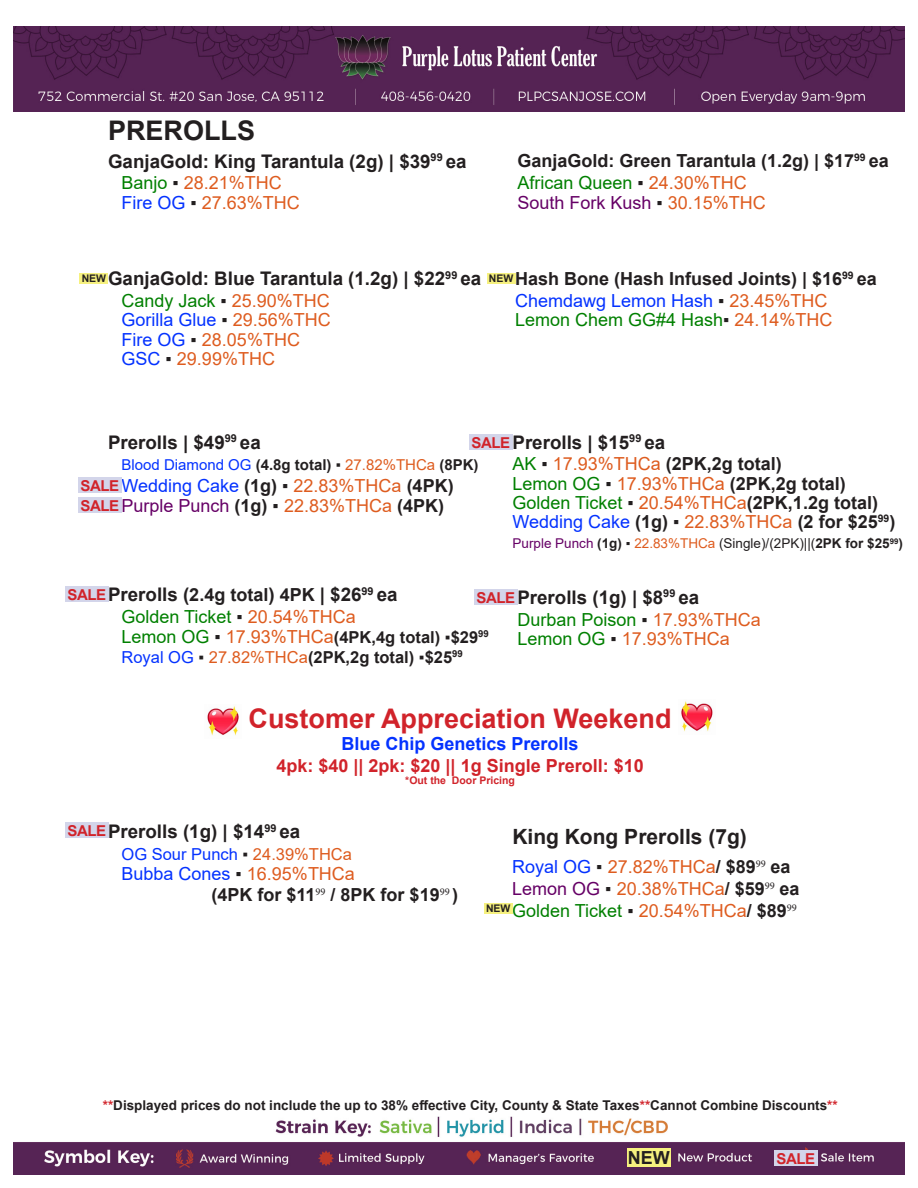
<style>
.page{position:relative;width:918px;height:1188px;background:#fff}
.page>*{position:absolute;margin:0;border:0;box-sizing:border-box;transform-origin:0 0}
.t1{font:700 27px "Arial";color:#d1232a}
.t2{font:700 27px "Arial";color:#231f20}
.t3{font:700 21px "Arial";color:#231f20}
.t4{font:700 18.75px "Arial";color:#231f20}
.t5{font:700 18px "Arial";color:#231f20}
.t6{font:18px "Arial";color:#008000}
.t7{font:18px "Arial";color:#de5c1f}
.t8{font:18px "Arial";color:#0432ff}
.t9{font:18px "Arial";color:#606}
.t10{font:700 18px "Arial";color:#d1232a}
.t11{font:700 18px "Arial";color:#0432ff}
.t12{font:700 16.5px "Arial";color:#231f20}
.t13{font:16.5px "Arial";color:#0432ff}
.t14{font:700 15px "Arial";color:#231f20}
.t15{font:700 15px "Arial";letter-spacing:-.03em;color:#d1232a}
.t16{font:700 13.5px "Arial";color:#231f20}
.t17{font:13.5px "Arial";color:#231f20}
.t18{font:700 10.5px "Arial";color:#d1232a}
.t19{font:700 10.5px "Arial";color:#231f20}
.t20{font:10.5px "Minion Pro";color:#231f20}
.t21{font:700 9.6px "Arial";color:#231f20}
.s1{color:#008000}
.s2{color:#231f20}
.s3{color:#de5c1f}
.s4{color:#0432ff}
.s5{font-weight:700;color:#231f20}
.s6{font-weight:400;color:#008000}
.s7{font-weight:400}
.s8{font-weight:400;color:#de5c1f}
.s9{font-weight:400;color:#0432ff}
.s10{color:#606}
.s11{font-weight:700}
.s12{font-size:18px}
.s13{font-weight:400;font-size:18px;color:#008000}
.s14{font-weight:400;font-size:18px}
.s15{font-weight:400;font-size:18px;color:#de5c1f}
.s16{color:#d1232a}
</style>
<div class="page">
<img style="left:14px;top:27px;width:890px;height:85px">
<img style="left:14px;top:1117px;width:890px;height:57px">
<div style="left:628px;top:1149px;width:43px;height:18px;background:#f6f17f"></div>
<div style="left:774px;top:1150px;width:44px;height:16px;background:#d3d5ea"></div>
<div style="left:484px;top:903px;width:28px;height:10px;background:#f6f17f"></div>
<div style="left:80px;top:273px;width:28px;height:11px;background:#f6f17f"></div>
<div style="left:487px;top:273px;width:28px;height:11px;background:#f6f17f"></div>
<img style="left:207px;top:706px;width:32px;height:30px">
<img style="left:681px;top:701px;width:32px;height:31px">
<div style="left:65px;top:822px;width:44px;height:16px;background:#d3d5ea"></div>
<div style="left:474px;top:589px;width:43px;height:16px;background:#d3d5ea"></div>
<div style="left:65px;top:586px;width:44px;height:16px;background:#d3d5ea"></div>
<div style="left:469px;top:434px;width:43px;height:16px;background:#d3d5ea"></div>
<div style="left:78px;top:477px;width:44px;height:16px;background:#d3d5ea"></div>
<div style="left:78px;top:497px;width:44px;height:16px;background:#d3d5ea"></div>
<p class="t2" style="left:108px;top:112px;width:149px">PREROLLS</p>
<p class="t4" style="left:108px;top:148px;width:360px">GanjaGold: King Tarantula (2g) | $39<sup>99</sup> ea</p>
<p class="t5" style="left:517px;top:148px;width:373px">GanjaGold: Green Tarantula (1.2g) | $17<sup>99</sup> ea</p>
<p class="t7" style="left:122px;top:170px;width:162px"><span class="s1">Banjo</span> <span class="s2">▪</span> 28.21%THC</p>
<p class="t6" style="left:517px;top:170px;width:231px">African Queen <span class="s2">▪</span> <span class="s3">24.30%THC</span></p>
<p class="t7" style="left:122px;top:190px;width:180px"><span class="s4">Fire OG</span> <span class="s2">▪</span> 27.63%THC</p>
<p class="t9" style="left:517px;top:190px;width:250px">South Fork Kush <span class="s2">▪</span> <span class="s3">30.15%THC</span></p>
<p class="t4" style="left:108px;top:266px;width:375px">GanjaGold: Blue Tarantula (1.2g) | $22<sup>99</sup> ea</p>
<p class="t6" style="left:122px;top:288px;width:210px">Candy Jack <span class="s2">▪</span> <span class="s3">25.90%THC</span></p>
<p class="t19" style="left:82px;top:271px;width:26px">NEW</p>
<p class="t5" style="left:515px;top:266px;width:363px">Hash Bone (Hash Infused Joints) | $16<sup>99</sup> ea</p>
<p class="t19" style="left:489px;top:271px;width:26px">NEW</p>
<p class="t8" style="left:515px;top:288px;width:314px">Chemdawg Lemon Hash <span class="s2">▪</span> <span class="s3">23.45%THC</span></p>
<p class="t6" style="left:515px;top:308px;width:319px">Lemon Chem GG#4 Hash<span class="s2">▪</span> <span class="s3">24.14%THC</span></p>
<p class="t8" style="left:122px;top:308px;width:211px">Gorilla Glue <span class="s2">▪</span> <span class="s3">29.56%THC</span></p>
<p class="t7" style="left:122px;top:327px;width:180px"><span class="s4">Fire OG</span> <span class="s2">▪</span> 28.05%THC</p>
<p class="t7" style="left:122px;top:347px;width:155px"><span class="s4">GSC</span> <span class="s2">▪</span> 29.99%THC</p>
<p class="t4" style="left:108px;top:429px;width:154px">Prerolls | $49<sup>99</sup> ea</p>
<p class="t8" style="left:122px;top:473px;width:334px">Wedding Cake <span class="s5">(1g)</span> <span class="s2">▪</span> <span class="s3">22.83%THCa</span> <span class="s5">(4PK)</span></p>
<p class="t9" style="left:122px;top:493px;width:324px">Purple Punch <span class="s5">(1g)</span> <span class="s2">▪</span> <span class="s3">22.83%THCa</span> <span class="s5">(4PK)</span></p>
<p class="t4" style="left:512px;top:429px;width:154px">Prerolls | $15<sup>99</sup> ea</p>
<p class="t15" style="left:472px;top:432px;width:40px">SALE</p>
<p class="t5" style="left:512px;top:451px;width:271px"><span class="s6">AK</span> <span class="s7">▪</span> <span class="s8">17.93%THCa</span> (2PK,2g total)</p>
<p class="t5" style="left:512px;top:471px;width:335px"><span class="s6">Lemon OG</span> <span class="s7">▪</span> <span class="s8">17.93%THCa</span> (2PK,2g total)</p>
<p class="t14" style="left:122px;top:455px;width:359px"><span class="s9">Blood Diamond OG</span> (4.8g total) <span class="s7">▪</span> <span class="s8">27.82%THCa</span> (8PK)</p>
<p class="t15" style="left:81px;top:475px;width:40px">SALE</p>
<p class="t15" style="left:81px;top:495px;width:40px">SALE</p>
<p class="t5" style="left:512px;top:490px;width:367px"><span class="s6">Golden Ticket</span> <span class="s7">▪</span> <span class="s8">20.54%THCa</span>(2PK,1.2g total)</p>
<p class="t5" style="left:512px;top:509px;width:384px"><span class="s9">Wedding Cake</span> (1g) <span class="s7">▪</span> <span class="s8">22.83%THCa</span> (2 for $25<sup>99</sup>)</p>
<p class="t17" style="left:512px;top:534px;width:392px"><span class="s10">Purple Punch</span> <span class="s11">(1g)</span> ▪ <span class="s3">22.83%THCa</span> (Single)/(2PK)||(<span class="s11">2PK for $25</span><sup>99</sup><span class="s11">)</span></p>
<p class="t4" style="left:108px;top:581px;width:291px">Prerolls (<span class="s12">2.4g total</span>) <span class="s12">4PK</span> | $26<sup>99</sup> ea</p>
<p class="t4" style="left:517px;top:584px;width:183px">Prerolls (1g) | $8<sup>99</sup> ea</p>
<p class="t15" style="left:68px;top:584px;width:40px">SALE</p>
<p class="t15" style="left:476px;top:587px;width:40px">SALE</p>
<p class="t6" style="left:122px;top:604px;width:236px">Golden Ticket <span class="s2">▪</span> <span class="s3">20.54%THCa</span></p>
<p class="t6" style="left:517px;top:607px;width:245px">Durban Poison <span class="s2">▪</span> <span class="s3">17.93%THCa</span></p>
<p class="t12" style="left:122px;top:625px;width:358px"><span class="s13">Lemon OG</span> <span class="s14">▪</span> <span class="s15">17.93%THCa</span>(4PK,4g total) <span class="s7">▪</span>$29</p>
<p class="t7" style="left:517px;top:627px;width:214px"><span class="s1">Lemon OG</span> <span class="s2">▪</span> 17.93%THCa</p>
<p class="t21" style="left:478px;top:627px;width:12px">99</p>
<p class="t12" style="left:122px;top:645px;width:343px"><span class="s9">Royal OG</span> <span class="s7">▪</span> <span class="s8">27.82%THCa</span>(2PK,2g total) <span class="s7">▪</span>$25<sup>99</sup></p>
<p class="t1" style="left:249px;top:700px;width:425px">Customer Appreciation Weekend</p>
<p class="t11" style="left:342px;top:731px;width:239px">Blue Chip Genetics Prerolls</p>
<p class="t10" style="left:276px;top:753px;width:369px">4pk: $40 || 2pk: $20 || 1g Single Preroll: $10</p>
<p class="t18" style="left:405px;top:773px;width:111px">*Out the Door Pricing</p>
<p class="t4" style="left:108px;top:818px;width:194px">Prerolls (1g) | $14<sup>99</sup> ea</p>
<p class="t8" style="left:122px;top:861px;width:235px">Bubba Cones <span class="s2">▪</span> <span class="s3">16.95%THCa</span></p>
<p class="t5" style="left:212px;top:882px;width:248px">(4PK for $11<sup>99</sup> / 8PK for $19<sup>99</sup> )</p>
<p class="t15" style="left:68px;top:820px;width:40px">SALE</p>
<p class="t13" style="left:122px;top:843px;width:232px">OG Sour Punch <span class="s2">▪</span> <span class="s3">24.39%THCa</span></p>
<p class="t3" style="left:512px;top:821px;width:236px">King Kong Prerolls (7g)</p>
<p class="t7" style="left:512px;top:854px;width:280px"><span class="s4">Royal OG</span> <span class="s2">▪</span> 27.82%THCa<span class="s5">/ $89</span><sup>99</sup> <span class="s5">ea</span></p>
<p class="t7" style="left:512px;top:877px;width:289px"><span class="s10">Lemon OG</span> <span class="s2">▪</span> 20.38%THCa<span class="s5">/ $59</span><sup>99</sup> <span class="s5">ea</span></p>
<p class="t6" style="left:512px;top:898px;width:276px">Golden Ticket <span class="s2">▪</span> <span class="s3">20.54%THCa</span><span class="s5">/ $89</span></p>
<p class="t19" style="left:486px;top:901px;width:26px">NEW</p>
<p class="t20" style="left:787px;top:901px;width:12px">99</p>
<p class="t16" style="left:103px;top:1096px;width:737px"><span class="s16">**</span>Displayed prices do not include the up to 38% effective City, County &amp; State Taxes<span class="s16">**</span>Cannot Combine Discounts<span class="s16">**</span></p>
<p class="t5" style="left:628px;top:1145px;width:43px">NEW</p>
<p class="t15" style="left:777px;top:1148px;width:40px">SALE</p>
</div>
